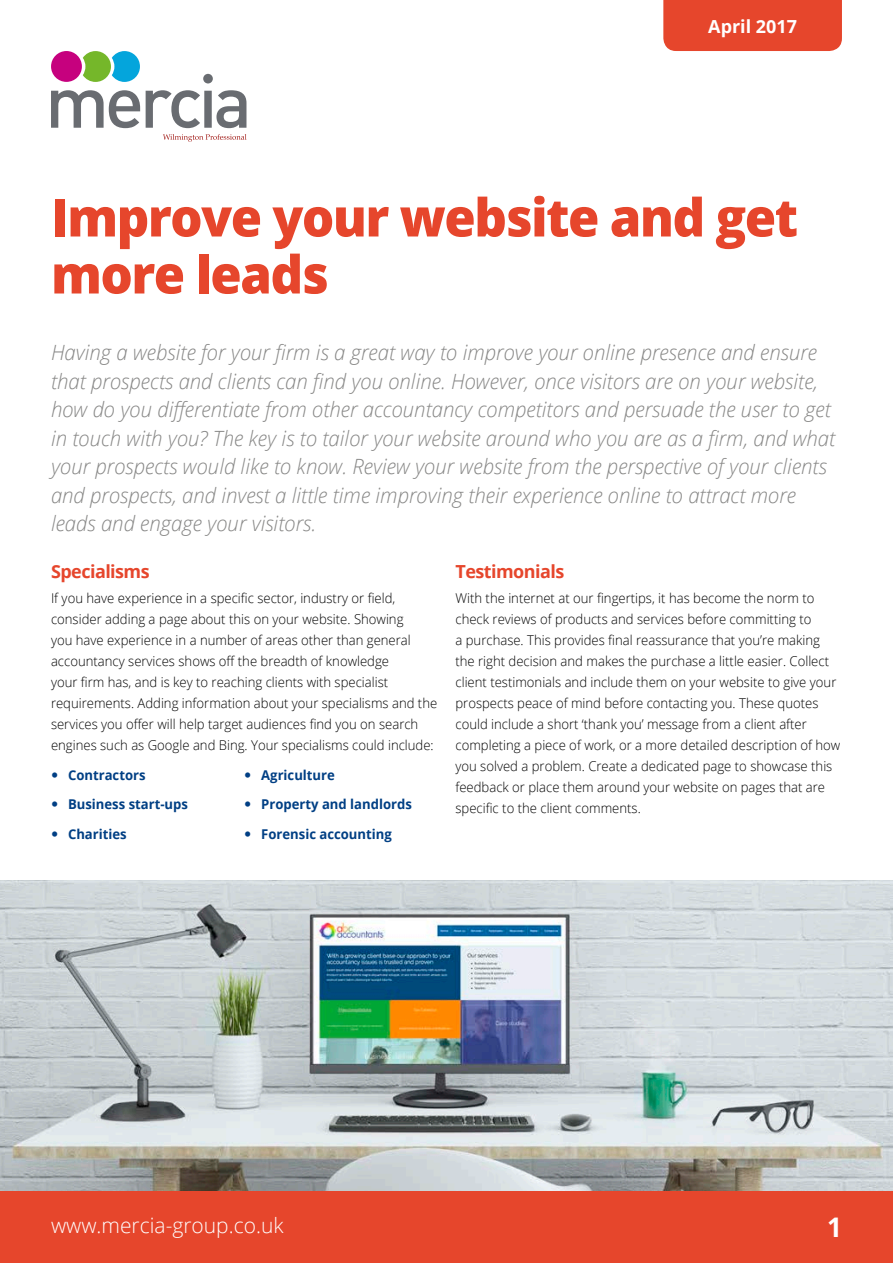
<style>
.page{position:relative;width:893px;height:1263px;background:#fff}
.page>*{position:absolute;margin:0;border:0;box-sizing:border-box;transform-origin:0 0}
.t1{font:800 52.5px/57px "Open Sans";letter-spacing:-.03em;color:#e6462c}
.Body{font:700 27px "Open Sans";color:#fff}
.Subtitle{font:italic 300 21px/28.5px "Open Sans";color:#878786}
.Sub_Heading{font:300 21px "Open Sans";color:#fff}
.Heading3{font:700 18px "Open Sans";letter-spacing:-.03em;color:#e6462c}
.t2{font:700 18px "Open Sans";color:#fff}
.Body-2{font:300 13.5px/21px "Open Sans";color:#000}
.t3{font:700 13.5px "Open Sans";color:#013f84}
</style>
<div class="page">
<div style="left:0;top:1191px;width:893px;height:72px;background:#e6462c"></div>
<div style="left:663px;top:0;width:179px;height:51px;background:#e6462c"></div>
<svg style="left:51px;top:51px;width:195px;height:77px"></svg>
<div style="left:51px;top:51px;width:31px;height:31px;background:#c6017e;border-radius:50%"></div>
<svg style="left:163px;top:134px;width:84px;height:8px"></svg>
<img style="left:0;top:881px;width:893px;height:310px">
<p class="t2" style="left:708px;top:14px;width:90px">April 2017</p>
<p class="t1" style="left:51px;top:186px;width:749px">Improve your website and get more leads</p>
<p class="Subtitle" style="left:51px;top:338px;width:786px">Having a website for your firm is a great way to improve your online presence and ensure that prospects and clients can find you online. However, once visitors are on your website, how do you differentiate from other accountancy competitors and persuade the user to get in touch with you? The key is to tailor your website around who you are as a firm, and what your prospects would like to know. Review your website from the perspective of your clients and prospects, and invest a little time improving their experience online to attract more leads and engage your visitors.</p>
<p class="Heading3" style="left:51px;top:559px;width:100px">Specialisms</p>
<p class="Body-2" style="left:51px;top:587px;width:388px">If you have experience in a specific sector, industry or field, consider adding a page about this on your website. Showing<br>you have experience in a number of areas other than general accountancy services shows off the breadth of knowledge<br>your firm has, and is key to reaching clients with specialist requirements. Adding information about your specialisms and the services you offer will help target audiences find you on search engines such as Google and Bing. Your specialisms could include:</p>
<p class="t3" style="left:68px;top:765px;width:79px">Contractors</p>
<p class="t3" style="left:68px;top:795px;width:122px">Business start-ups</p>
<p class="t3" style="left:68px;top:824px;width:60px">Charities</p>
<p class="Heading3" style="left:455px;top:559px;width:110px">Testimonials</p>
<p class="Body-2" style="left:455px;top:587px;width:386px">With the internet at our fingertips, it has become the norm to check reviews of products and services before committing to<br>a purchase. This provides final reassurance that you’re making the right decision and makes the purchase a little easier. Collect client testimonials and include them on your website to give your prospects peace of mind before contacting you. These quotes could include a short ‘thank you’ message from a client after completing a piece of work, or a more detailed description of how you solved a problem. Create a dedicated page to showcase this feedback or place them around your website on pages that are specific to the client comments.</p>
<p class="t3" style="left:261px;top:765px;width:75px">Agriculture</p>
<p class="t3" style="left:261px;top:795px;width:152px">Property and landlords</p>
<p class="t3" style="left:261px;top:824px;width:132px">Forensic accounting</p>
<p class="Sub_Heading" style="left:51px;top:1211px;width:234px">www.mercia-group.co.uk</p>
<p class="Body" style="left:827px;top:1208px;width:16px">1</p>
</div>
